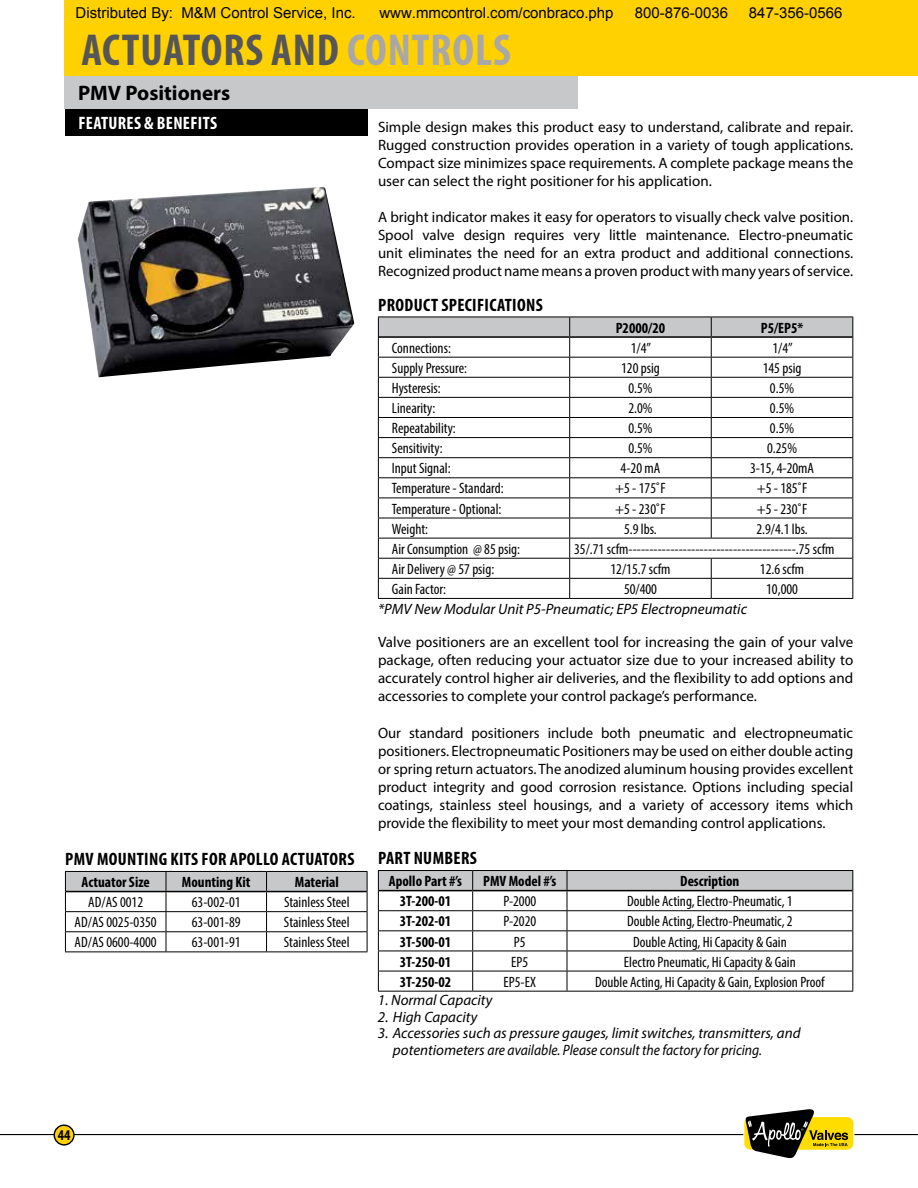
<style>
.page{position:relative;width:918px;height:1188px;background:#fff}
.page>*{position:absolute;margin:0;border:0;box-sizing:border-box;transform-origin:0 0}
.t1{font:700 condensed 45px "Myriad Pro";letter-spacing:.02em;color:#55565a}
.t2{font:700 21px "Myriad Pro";color:#000}
.t3{font:700 condensed 18px "Myriad Pro";letter-spacing:.02em;color:#000}
.t4{font:700 condensed 18px "Myriad Pro";letter-spacing:.02em;color:#fff}
.t5{font:15px/18px "Myriad Pro";color:#000;text-align:justify}
.t6{font:condensed 15px "Myriad Pro";color:#000}
.t7{font:italic 15px/16.5px "Myriad Pro";color:#000}
.t8{font:700 condensed 15px "Myriad Pro";color:#000}
.t9{font:15px "Arial";color:#000}
.s1{color:#a9a8a9}
</style>
<div class="page">
<hr style="left:853px;top:1134px;width:65px;height:1px;background:#000">
<div style="left:65px;top:0;width:853px;height:76px;background:#ffd100"></div>
<hr style="left:0;top:1134px;width:746px;height:1px;background:#000">
<svg style="left:54px;top:1125px;width:20px;height:20px"></svg>
<div style="left:54px;top:1124px;width:21px;height:22px;border:1px solid #000;border-radius:50%"></div>
<svg style="left:743px;top:1109px;width:111px;height:50px"></svg>
<div style="left:65px;top:76px;width:513px;height:33px;background:#c7c8ca"></div>
<div style="left:65px;top:109px;width:302px;height:27px;background:#000"></div>
<img style="left:78px;top:187px;width:276px;height:190px">
<svg style="left:378px;top:317px;width:475px;height:281px"></svg>
<hr style="left:378px;top:598px;width:192px;height:1px;background:#000">
<hr style="left:570px;top:598px;width:141px;height:1px;background:#000">
<hr style="left:711px;top:598px;width:142px;height:1px;background:#000">
<hr style="left:379px;top:336px;width:191px;height:2px;background:#000">
<hr style="left:570px;top:336px;width:141px;height:2px;background:#000">
<hr style="left:711px;top:336px;width:141px;height:2px;background:#000">
<hr style="left:378px;top:870px;width:95px;height:1px;background:#000">
<hr style="left:473px;top:870px;width:94px;height:1px;background:#000">
<hr style="left:567px;top:870px;width:286px;height:1px;background:#000">
<svg style="left:378px;top:871px;width:475px;height:120px"></svg>
<hr style="left:378px;top:991px;width:95px;height:1px;background:#000">
<hr style="left:473px;top:991px;width:94px;height:1px;background:#000">
<hr style="left:567px;top:991px;width:286px;height:1px;background:#000">
<hr style="left:379px;top:890px;width:94px;height:1px;background:#000">
<hr style="left:473px;top:890px;width:94px;height:1px;background:#000">
<hr style="left:567px;top:890px;width:285px;height:1px;background:#000">
<svg style="left:65px;top:871px;width:303px;height:81px"></svg>
<hr style="left:65px;top:952px;width:101px;height:1px;background:#000">
<hr style="left:166px;top:952px;width:101px;height:1px;background:#000">
<hr style="left:267px;top:952px;width:100px;height:1px;background:#000">
<hr style="left:66px;top:891px;width:100px;height:1px;background:#000">
<hr style="left:166px;top:891px;width:101px;height:1px;background:#000">
<hr style="left:267px;top:891px;width:100px;height:1px;background:#000">
<p class="t9" style="left:76px;top:3px;width:282px">Distributed By: M&amp;M Control Service, Inc.</p>
<p class="t9" style="left:379px;top:3px;width:236px">www.mmcontrol.com/conbraco.php</p>
<p class="t9" style="left:635px;top:3px;width:95px">800-876-0036</p>
<p class="t9" style="left:749px;top:3px;width:95px">847-356-0566</p>
<h1 class="t1" style="left:81px;top:21px;width:431px">ACTUATORS AND <span class="s1">CONTROLS</span></h1>
<h2 class="t2" style="left:78px;top:80px;width:154px">PMV Positioners</h2>
<p class="t4" style="left:78px;top:112px;width:140px">FEATURES &amp; BENEFITS</p>
<p class="t5" style="left:378px;top:118px;width:477px">Simple design makes this product easy to understand, calibrate and repair.<br>Rugged construction provides operation in a variety of tough applications.<br>Compact size minimizes space requirements. A complete package means the user can select the right positioner for his application.</p>
<p class="t5" style="left:378px;top:208px;width:477px">A bright indicator makes it easy for operators to visually check valve position.<br>Spool valve design requires very little maintenance. Electro-pneumatic unit eliminates the need for an extra product and additional connections.<br>Recognized product name means a proven product with many years of service.</p>
<p class="t3" style="left:378px;top:293px;width:166px">PRODUCT SPECIFICATIONS</p>
<p class="t8" style="left:616px;top:318px;width:51px">P2000/20</p>
<p class="t8" style="left:761px;top:318px;width:44px">P5/EP5*</p>
<p class="t6" style="left:392px;top:339px;width:61px">Connections:</p>
<p class="t6" style="left:631px;top:339px;width:22px">1/4”</p>
<p class="t6" style="left:772px;top:339px;width:22px">1/4”</p>
<p class="t6" style="left:392px;top:359px;width:77px">Supply Pressure:</p>
<p class="t6" style="left:621px;top:359px;width:40px">120 psig</p>
<p class="t6" style="left:763px;top:359px;width:40px">145 psig</p>
<p class="t6" style="left:392px;top:379px;width:50px">Hysteresis:</p>
<p class="t6" style="left:628px;top:379px;width:26px">0.5%</p>
<p class="t6" style="left:770px;top:379px;width:26px">0.5%</p>
<p class="t6" style="left:392px;top:399px;width:45px">Linearity:</p>
<p class="t6" style="left:628px;top:399px;width:26px">2.0%</p>
<p class="t6" style="left:770px;top:399px;width:26px">0.5%</p>
<p class="t6" style="left:392px;top:419px;width:66px">Repeatability:</p>
<p class="t6" style="left:628px;top:419px;width:26px">0.5%</p>
<p class="t6" style="left:770px;top:419px;width:26px">0.5%</p>
<p class="t6" style="left:392px;top:439px;width:52px">Sensitivity:</p>
<p class="t6" style="left:628px;top:439px;width:26px">0.5%</p>
<p class="t6" style="left:767px;top:439px;width:31px">0.25%</p>
<p class="t6" style="left:392px;top:459px;width:60px">Input Signal:</p>
<p class="t6" style="left:621px;top:459px;width:41px">4-20 mA</p>
<p class="t6" style="left:750px;top:459px;width:66px">3-15, 4-20mA</p>
<p class="t6" style="left:392px;top:479px;width:113px">Temperature - Standard:</p>
<p class="t6" style="left:615px;top:479px;width:52px">+5 - 175˚F</p>
<p class="t6" style="left:757px;top:479px;width:52px">+5 - 185˚F</p>
<p class="t6" style="left:392px;top:500px;width:111px">Temperature - Optional:</p>
<p class="t6" style="left:615px;top:500px;width:52px">+5 - 230˚F</p>
<p class="t6" style="left:757px;top:500px;width:52px">+5 - 230˚F</p>
<p class="t6" style="left:392px;top:520px;width:38px">Weight:</p>
<p class="t6" style="left:624px;top:520px;width:34px">5.9 lbs.</p>
<p class="t6" style="left:756px;top:520px;width:53px">2.9/4.1 lbs.</p>
<p class="t6" style="left:392px;top:540px;width:130px">Air Consumption @ 85 psig:</p>
<p class="t6" style="left:574px;top:540px;width:262px">35/.71 scfm----------------------------------------.75 scfm</p>
<p class="t6" style="left:392px;top:560px;width:104px">Air Delivery @ 57 psig:</p>
<p class="t6" style="left:610px;top:560px;width:62px">12/15.7 scfm</p>
<p class="t6" style="left:760px;top:560px;width:46px">12.6 scfm</p>
<p class="t6" style="left:392px;top:580px;width:56px">Gain Factor:</p>
<p class="t6" style="left:624px;top:580px;width:35px">50/400</p>
<p class="t6" style="left:766px;top:580px;width:33px">10,000</p>
<p class="t7" style="left:378px;top:600px;width:370px">*PMV New Modular Unit P5-Pneumatic; EP5 Electropneumatic</p>
<p class="t5" style="left:378px;top:633px;width:477px">Valve positioners are an excellent tool for increasing the gain of your valve package, often reducing your actuator size due to your increased ability to accurately control higher air deliveries, and the flexibility to add options and accessories to complete your control package’s performance.</p>
<p class="t5" style="left:378px;top:723px;width:477px">Our standard positioners include both pneumatic and electropneumatic positioners. Electropneumatic Positioners may be used on either double acting or spring return actuators. The anodized aluminum housing provides excellent product integrity and good corrosion resistance. Options including special coatings, stainless steel housings, and a variety of accessory items which provide the flexibility to meet your most demanding control applications.</p>
<p class="t3" style="left:378px;top:847px;width:100px">PART NUMBERS</p>
<p class="t8" style="left:389px;top:872px;width:75px">Apollo Part #’s</p>
<p class="t8" style="left:483px;top:872px;width:75px">PMV Model #’s</p>
<p class="t8" style="left:680px;top:872px;width:61px">Description</p>
<p class="t8" style="left:400px;top:892px;width:53px">3T-200-01</p>
<p class="t6" style="left:503px;top:892px;width:34px">P-2000</p>
<p class="t6" style="left:627px;top:892px;width:167px">Double Acting, Electro-Pneumatic, 1</p>
<p class="t8" style="left:400px;top:912px;width:53px">3T-202-01</p>
<p class="t6" style="left:503px;top:912px;width:34px">P-2020</p>
<p class="t6" style="left:627px;top:912px;width:167px">Double Acting, Electro-Pneumatic, 2</p>
<p class="t8" style="left:400px;top:932px;width:53px">3T-500-01</p>
<p class="t6" style="left:514px;top:932px;width:13px">P5</p>
<p class="t6" style="left:633px;top:932px;width:155px">Double Acting, Hi Capacity &amp; Gain</p>
<p class="t8" style="left:400px;top:952px;width:53px">3T-250-01</p>
<p class="t6" style="left:511px;top:953px;width:19px">EP5</p>
<p class="t6" style="left:624px;top:953px;width:173px">Electro Pneumatic, Hi Capacity &amp; Gain</p>
<p class="t8" style="left:400px;top:972px;width:53px">3T-250-02</p>
<p class="t6" style="left:504px;top:973px;width:34px">EP5-EX</p>
<p class="t6" style="left:595px;top:973px;width:231px">Double Acting, Hi Capacity &amp; Gain, Explosion Proof</p>
<p class="t7" style="left:378px;top:991px;width:116px">1. Normal Capacity</p>
<p class="t7" style="left:378px;top:1008px;width:101px">2. High Capacity</p>
<p class="t7" style="left:393px;top:1024px;width:409px;text-indent:-15px">3. Accessories such as pressure gauges, limit switches, transmitters, and potentiometers are available. Please consult the factory for pricing.</p>
<p class="t3" style="left:65px;top:848px;width:291px">PMV MOUNTING KITS FOR APOLLO ACTUATORS</p>
<p class="t8" style="left:82px;top:873px;width:70px">Actuator Size</p>
<p class="t8" style="left:182px;top:873px;width:70px">Mounting Kit</p>
<p class="t8" style="left:295px;top:873px;width:46px">Material</p>
<p class="t6" style="left:88px;top:893px;width:56px">AD/AS 0012</p>
<p class="t6" style="left:192px;top:893px;width:50px">63-002-01</p>
<p class="t6" style="left:284px;top:893px;width:67px">Stainless Steel</p>
<p class="t6" style="left:75px;top:913px;width:84px">AD/AS 0025-0350</p>
<p class="t6" style="left:192px;top:913px;width:50px">63-001-89</p>
<p class="t6" style="left:284px;top:913px;width:67px">Stainless Steel</p>
<p class="t6" style="left:75px;top:933px;width:84px">AD/AS 0600-4000</p>
<p class="t6" style="left:192px;top:933px;width:50px">63-001-91</p>
<p class="t6" style="left:284px;top:933px;width:67px">Stainless Steel</p>
<p class="t8" style="left:58px;top:1125px;width:14px">44</p>
</div>
